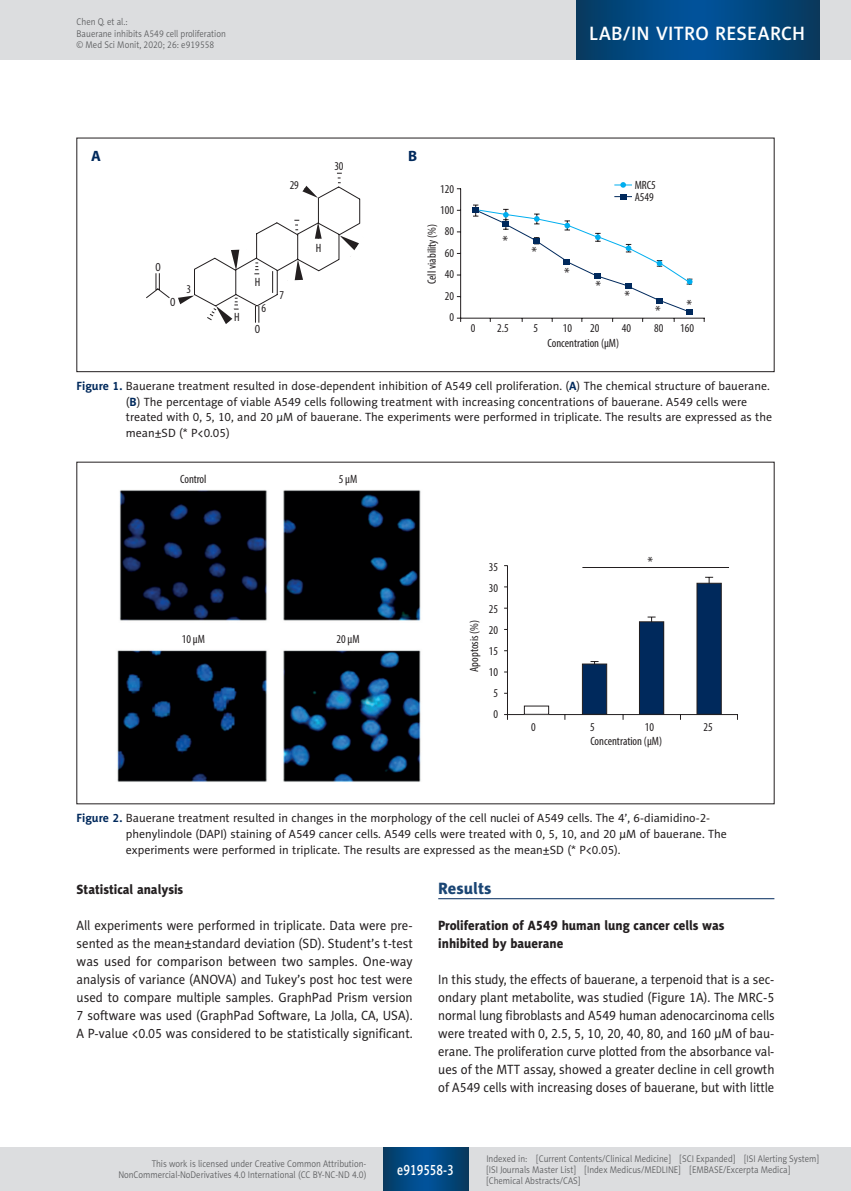
<style>
.page{position:relative;width:851px;height:1191px;background:#fff}
.page>*{position:absolute;margin:0;border:0;box-sizing:border-box;transform-origin:0 0}
.t1{font:19.5px "Naomi Sans EFN Medium";letter-spacing:.01em;color:#fff}
.MSM_Headline_1{font:16.5px "Naomi Sans EFN Heavy";color:#1a4574}
.MSM_e-PAGINA{font:15px "Naomi Sans EFN Medium";color:#fff;scale:.8 1}
.t2{font:condensed 15px "Myriad Pro";color:#231f20}
.t3{font:700 15px "Myriad Pro";color:#00295c}
.MSM_Body{font:13.5px/18px "Naomi Sans EFN";color:#231f20;text-align:justify;scale:.94 1}
.MSM_Body-2{font:13.5px/18px "Naomi Sans EFN";color:#231f20;text-align:justify;scale:.95 1}
.MSM_Headline_2{font:13.5px/18px "Naomi Sans EFN Heavy";color:#231f20;scale:.95 1}
.MSM_Rycina_tytul{font:12px/15.8px "Naomi Sans EFN";color:#231f20}
.t4{font:condensed 12px/21px "Myriad Pro";color:#231f20}
.MSM_pagina_zywa{font:9.75px/11.2px "Naomi Sans EFN Light";color:#57585a;scale:.9 1}
.MSM_pagina_sygnatura{font:9.75px "Naomi Sans EFN Light";color:#57585a;scale:.9 1}
.s1{font-weight:700;color:#00295c}
</style>
<div class="page">
<hr style="left:438px;top:898px;width:336px;height:1px;background:#00295c">
<svg style="left:146px;top:172px;width:215px;height:152px"></svg>
<hr style="left:460px;top:189px;width:1px;height:133px;background:#231f20">
<hr style="left:457px;top:318px;width:247px;height:1px;background:#231f20">
<div style="left:686px;top:309px;width:7px;height:6px;background:#00295c"></div>
<div style="left:619px;top:194px;width:7px;height:6px;background:#00295c"></div>
<svg style="left:473px;top:205px;width:219px;height:106px"></svg>
<div style="left:472px;top:207px;width:7px;height:6px;background:#00295c"></div>
<svg style="left:614px;top:182px;width:18px;height:6px"></svg>
<svg style="left:614px;top:196px;width:18px;height:1px"></svg>
<div style="left:77px;top:138px;width:697px;height:234px;border:1px solid #231f20"></div>
<img style="left:117px;top:490px;width:304px;height:292px">
<hr style="left:507px;top:566px;width:1px;height:154px;background:#231f20">
<hr style="left:504px;top:714px;width:233px;height:1px;background:#231f20">
<hr style="left:582px;top:567px;width:147px;height:1px;background:#231f20">
<svg style="left:523px;top:576px;width:190px;height:144px"></svg>
<div style="left:696px;top:583px;width:25px;height:131px;background:#00295c;border:1px solid #231f20"></div>
<div style="left:0;top:1148px;width:850px;height:43px;background:#dcdddf"></div>
<div style="left:0;top:0;width:850px;height:60px;background:#dcdddf"></div>
<svg style="left:576px;top:0;width:243px;height:60px;background:#02477e"></svg>
<svg style="left:383px;top:1147px;width:85px;height:43px;background:#02477e"></svg>
<p class="MSM_pagina_zywa" style="left:77px;top:16px;width:167px">Chen Q. et al.:<br>Bauerane inhibits A549 cell proliferation</p>
<p class="MSM_pagina_sygnatura" style="left:77px;top:39px;width:154px">© Med Sci Monit, 2020; 26: e919558</p>
<h1 class="t1" style="left:589px;top:22px;width:217px">LAB/IN VITRO RESEARCH</h1>
<p class="t3" style="left:91px;top:147px;width:11px">A</p>
<p class="t3" style="left:408px;top:147px;width:11px">B</p>
<p class="t4" style="left:334px;top:156px;width:11px">30</p>
<p class="t4" style="left:161px;top:278px;width:7px;rotate:-180deg">O</p>
<p class="t4" style="left:170px;top:291px;width:7px">O</p>
<p class="t4" style="left:186px;top:278px;width:6px">3</p>
<p class="t4" style="left:289px;top:174px;width:11px">29</p>
<p class="t4" style="left:234px;top:307px;width:7px">H</p>
<p class="t4" style="left:255px;top:271px;width:7px">H</p>
<p class="t4" style="left:261px;top:297px;width:6px">6</p>
<p class="t4" style="left:279px;top:284px;width:6px">7</p>
<p class="t4" style="left:316px;top:237px;width:7px">H</p>
<p class="t4" style="left:440px;top:178px;width:15px;text-align:right">120<br>100<br>80<br>60<br>40<br>20<br>0</p>
<p class="t4" style="left:421px;top:284px;width:62px;rotate:-90deg">Cell viability (%)</p>
<p class="t2" style="left:502px;top:232px;width:7px">*</p>
<p class="t2" style="left:531px;top:243px;width:7px">*</p>
<p class="t4" style="left:634px;top:179px;width:23px;line-height:12px">MRC5<br>A549</p>
<p class="t2" style="left:564px;top:264px;width:7px">*</p>
<p class="t2" style="left:595px;top:277px;width:7px">*</p>
<p class="t2" style="left:624px;top:287px;width:7px">*</p>
<p class="t2" style="left:655px;top:299px;width:38px">* *</p>
<p class="t4" style="left:255px;top:318px;width:7px">O</p>
<p class="t4" style="left:471px;top:317px;width:6px">0</p>
<p class="t4" style="left:497px;top:317px;width:13px">2.5</p>
<p class="t4" style="left:533px;top:317px;width:6px">5</p>
<p class="t4" style="left:547px;top:320px;width:73px;line-height:14.7px;text-indent:15px">10<br>Concentration (µM)</p>
<p class="t4" style="left:590px;top:317px;width:11px">20</p>
<p class="t4" style="left:621px;top:317px;width:11px">40</p>
<p class="t4" style="left:654px;top:317px;width:11px">80</p>
<p class="t4" style="left:680px;top:317px;width:15px">160</p>
<p class="MSM_Rycina_tytul" style="left:126px;top:378px;width:647px;text-indent:-49px"><span class="s1">Figure 1.</span> Bauerane treatment resulted in dose-dependent inhibition of A549 cell proliferation. (<span class="s1">A</span>) The chemical structure of bauerane. (<span class="s1">B</span>) The percentage of viable A549 cells following treatment with increasing concentrations of bauerane. A549 cells were treated with 0, 5, 10, and 20 µM of bauerane. The experiments were performed in triplicate. The results are expressed as the mean±SD (* P&lt;0.05)</p>
<p class="t4" style="left:180px;top:468px;width:28px">Control</p>
<p class="t4" style="left:339px;top:468px;width:20px">5 µM</p>
<p class="t4" style="left:182px;top:628px;width:25px">10 µM</p>
<p class="t4" style="left:336px;top:628px;width:25px">20 µM</p>
<p class="t4" style="left:463px;top:672px;width:53px;rotate:-90deg">Apoptosis (%)</p>
<p class="t4" style="left:489px;top:556px;width:11px;text-align:center">35<br>30<br>25<br>20<br>15<br>10<br>5<br>0</p>
<p class="t2" style="left:647px;top:553px;width:7px">*</p>
<p class="t4" style="left:531px;top:716px;width:6px">0</p>
<p class="t4" style="left:590px;top:720px;width:73px;line-height:13.5px">5<br>Concentration (µM)</p>
<p class="t4" style="left:645px;top:716px;width:11px">10</p>
<p class="t4" style="left:703px;top:716px;width:11px">25</p>
<p class="MSM_Rycina_tytul" style="left:126px;top:810px;width:602px;text-indent:-49px"><span class="s1">Figure 2.</span> Bauerane treatment resulted in changes in the morphology of the cell nuclei of A549 cells. The 4’, 6-diamidino-2- phenylindole (DAPI) staining of A549 cancer cells. A549 cells were treated with 0, 5, 10, and 20 µM of bauerane. The experiments were performed in triplicate. The results are expressed as the mean±SD (* P&lt;0.05).</p>
<p class="MSM_Headline_2" style="left:77px;top:880px;width:114px">Statistical analysis</p>
<p class="MSM_Body-2" style="left:77px;top:916px;width:355px">All experiments were performed in triplicate. Data were pre&shy;sented as the mean±standard deviation (SD). Student’s t-test was used for comparison between two samples. One-way analysis of variance (ANOVA) and Tukey’s post hoc test were used to compare multiple samples. GraphPad Prism version 7 software was used (GraphPad Software, La Jolla, CA, USA).<br>A P-value &lt;0.05 was considered to be statistically significant.</p>
<p class="MSM_Headline_1" style="left:438px;top:878px;width:55px">Results</p>
<p class="MSM_Headline_2" style="left:438px;top:916px;width:303px">Proliferation of A549 human lung cancer cells was inhibited by bauerane</p>
<p class="MSM_Body" style="left:438px;top:970px;width:359px">In this study, the effects of bauerane, a terpenoid that is a sec&shy;ondary plant metabolite, was studied (Figure 1A). The MRC-5 normal lung fibroblasts and A549 human adenocarcinoma cells were treated with 0, 2.5, 5, 10, 20, 40, 80, and 160 µM of bau&shy;erane. The proliferation curve plotted from the absorbance val&shy;ues of the MTT assay, showed a greater decline in cell growth of A549 cells with increasing doses of bauerane, but with little</p>
<p class="MSM_pagina_zywa" style="left:118px;top:1158px;width:277px;text-align:right">This work is licensed under Creative Common Attribution-<br>NonCommercial-NoDerivatives 4.0 International (CC BY-NC-ND 4.0)</p>
<p class="MSM_e-PAGINA" style="left:397px;top:1160px;width:72px">e919558-3</p>
<p class="MSM_pagina_zywa" style="left:486px;top:1152px;width:371px">Indexed in: [Current Contents/Clinical Medicine] [SCI Expanded] [ISI Alerting System] [ISI Journals Master List] [Index Medicus/MEDLINE] [EMBASE/Excerpta Medica] [Chemical Abstracts/CAS]</p>
</div>
